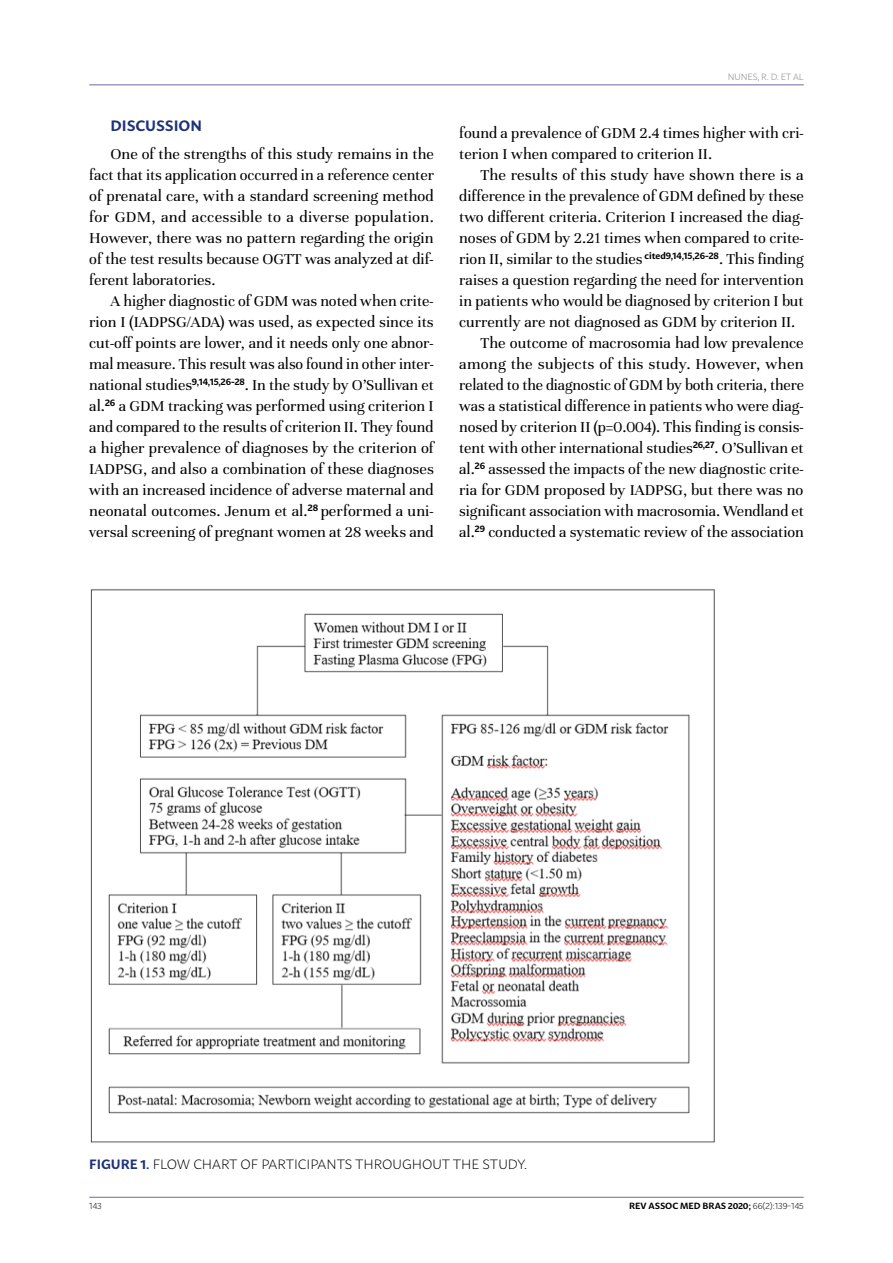
<style>
.page{position:relative;width:893px;height:1263px;background:#fff}
.page>*{position:absolute;margin:0;border:0;box-sizing:border-box;transform-origin:0 0}
.t1{font:16.5px/21px "Unna";color:#000;text-align:justify}
.t2{font:600 15px "Mato Sans";color:#1e3278}
.t3{font:200 13.5px "Mato Sans";color:#000}
.t4{font:600 9px "Mato Sans";color:#000}
.t5{font:200 9px "Mato Sans";letter-spacing:-.01em;color:#808285}
.t6{font:200 9px "Mato Sans";color:#000}
.s1{font-weight:600;color:#1e3278}
.s2{font-weight:200}
</style>
<div class="page">
<hr style="left:89px;top:85px;width:715px;height:1px;background:#696c9f">
<hr style="left:89px;top:1197px;width:715px;height:1px;background:#696c9f">
<img style="left:90px;top:589px;width:625px;height:554px">
<p class="t2" style="left:111px;top:112px;width:93px">DISCUSSION</p>
<p class="t1" style="left:89px;top:143px;width:346px;text-indent:21px">One of the strengths of this study remains in the fact that its application occurred in a reference center of prenatal care, with a standard screening method for GDM, and accessible to a diverse population.<br>However, there was no pattern regarding the origin of the test results because OGTT was analyzed at dif&shy;ferent laboratories.</p>
<p class="t1" style="left:89px;top:290px;width:346px;text-indent:21px">A higher diagnostic of GDM was noted when crite&shy;rion I (IADPSG/ADA) was used, as expected since its cut-off points are lower, and it needs only one abnor&shy;mal measure. This result was also found in other inter&shy;national studies<sup>9,14,15,26-28</sup>. In the study by O’Sullivan et al.<sup>26</sup> a GDM tracking was performed using criterion I and compared to the results of criterion II. They found a higher prevalence of diagnoses by the criterion of IADPSG, and also a combination of these diagnoses with an increased incidence of adverse maternal and neonatal outcomes. Jenum et al.<sup>28</sup> performed a uni&shy;versal screening of pregnant women at 28 weeks and</p>
<p class="t5" style="left:728px;top:68px;width:77px">NUNES, R. D. ET AL</p>
<p class="t1" style="left:459px;top:122px;width:346px">found a prevalence of GDM 2.4 times higher with cri&shy;terion I when compared to criterion II.</p>
<p class="t1" style="left:480px;top:164px;width:325px">The results of this study have shown there is a</p>
<p class="t1" style="left:459px;top:185px;width:346px">difference in the prevalence of GDM defined by these</p>
<p class="t1" style="left:459px;top:206px;width:346px">two different criteria. Criterion I increased the diag-</p>
<p class="t1" style="left:459px;top:227px;width:346px">noses of GDM by 2.21 times when compared to crite-</p>
<p class="t1" style="left:459px;top:248px;width:346px">rion II, similar to the studies <sup>cited9,14,15,26-28</sup>. This finding</p>
<p class="t1" style="left:459px;top:269px;width:346px">raises a question regarding the need for intervention</p>
<p class="t1" style="left:459px;top:290px;width:346px">in patients who would be diagnosed by criterion I but</p>
<p class="t1" style="left:459px;top:311px;width:338px">currently are not diagnosed as GDM by criterion II.</p>
<p class="t1" style="left:480px;top:332px;width:325px">The outcome of macrosomia had low prevalence</p>
<p class="t1" style="left:459px;top:353px;width:346px">among the subjects of this study. However, when</p>
<p class="t1" style="left:459px;top:374px;width:346px">related to the diagnostic of GDM by both criteria, there</p>
<p class="t1" style="left:459px;top:395px;width:346px">was a statistical difference in patients who were diag-</p>
<p class="t1" style="left:459px;top:416px;width:346px">nosed by criterion II (p=0.004). This finding is consis-</p>
<p class="t1" style="left:459px;top:437px;width:346px">tent with other international studies<sup>26,27</sup>. O’Sullivan et</p>
<p class="t1" style="left:459px;top:458px;width:346px">al.<sup>26</sup> assessed the impacts of the new diagnostic crite-</p>
<p class="t1" style="left:459px;top:479px;width:346px">ria for GDM proposed by IADPSG, but there was no</p>
<p class="t1" style="left:459px;top:500px;width:346px">significant association with macrosomia. Wendland et</p>
<p class="t1" style="left:459px;top:521px;width:346px">al.<sup>29</sup> conducted a systematic review of the association</p>
<p class="t3" style="left:89px;top:1152px;width:439px"><span class="s1">FIGURE 1.</span> FLOW CHART OF PARTI CI PANTS THROUGHOUT THE STUDY.</p>
<p class="t6" style="left:89px;top:1198px;width:14px">143</p>
<p class="t4" style="left:629px;top:1198px;width:176px">REV ASSOC MED BRAS 2020; <span class="s2">66(2):139-145</span></p>
</div>
